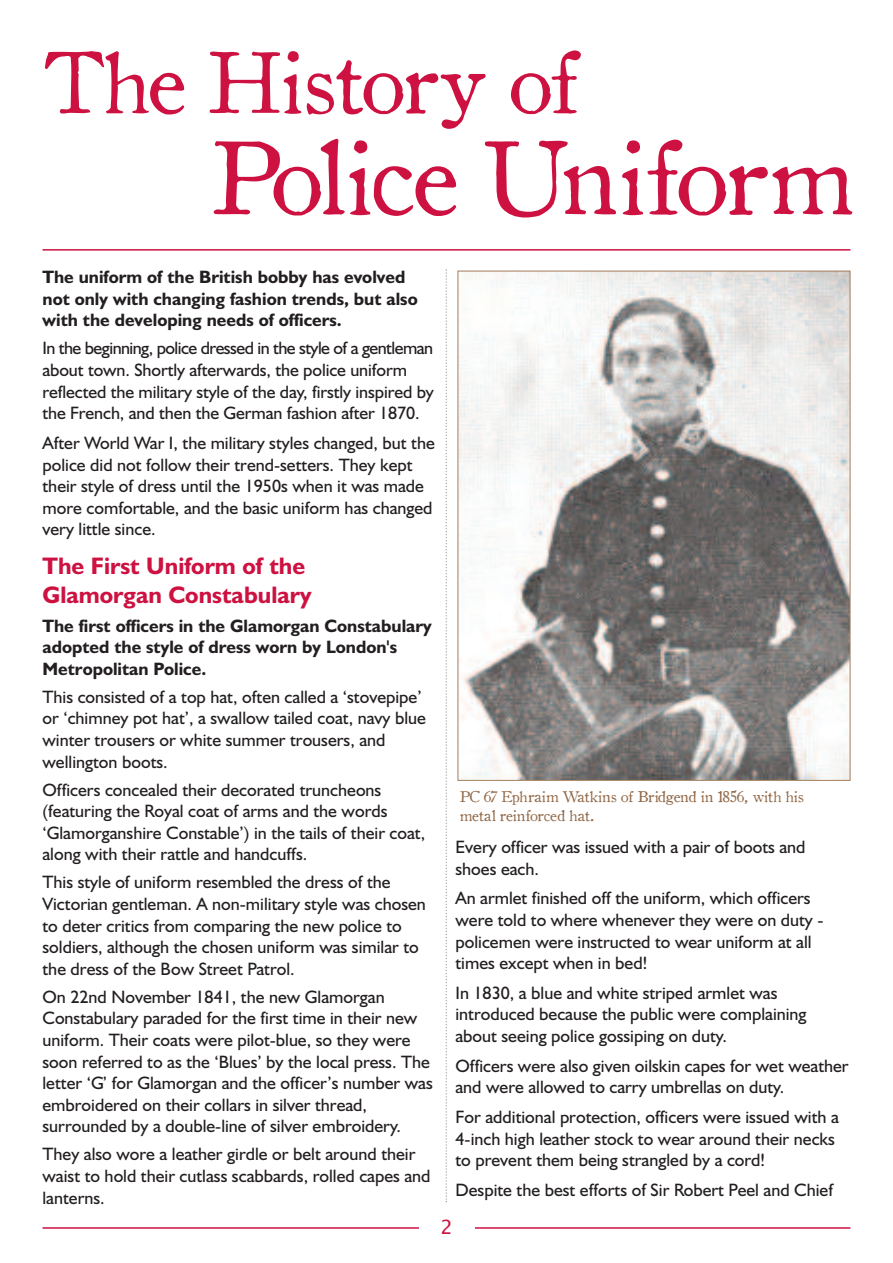
<style>
.page{position:relative;width:893px;height:1263px;background:#fff}
.page>*{position:absolute;margin:0;border:0;box-sizing:border-box;transform-origin:0 0}
.t1{font:101.4px "Old Style 1 HPLHS";letter-spacing:-.01em;color:#cd1141}
.t2{font:85.05px "Old Style 1 HPLHS";letter-spacing:-.01em;color:#cd1141}
.t3{font:700 24px/28.8px "Humanist 521 BT";color:#cd1141}
.t4{font:19.5px "Lucida Grande";color:#cd1141}
.t5{font:18px/21.6px "Humanist 521 BT";color:#231f20}
.t6{font:700 18px/21.6px "Humanist 521 BT";color:#231f20}
.t7{font:15px/19.2px "Old Style 1 HPLHS";color:#936948}
</style>
<div class="page">
<hr style="left:43px;top:1227px;width:807px;height:2px;background:#cd1141">
<div style="left:419px;top:1212px;width:55px;height:32px;background:#fff"></div>
<hr style="left:43px;top:249px;width:807px;height:2px;background:#cd1141">
<img style="left:460px;top:273px;width:388px;height:506px">
<svg style="left:446px;top:269px;width:1px;height:933px"></svg>
<h2 class="t2" style="left:43px;top:19px;width:538px">The History of</h2>
<h1 class="t1" style="left:211px;top:102px;width:643px">Police Uniform</h1>
<p class="t6" style="left:43px;top:268px;width:377px">The uniform of the British bobby has evolved not only with changing fashion trends, but also with the developing needs of officers.</p>
<p class="t5" style="left:43px;top:340px;width:393px">In the beginning, police dressed in the style of a gentleman about town. Shortly afterwards, the police uniform reflected the military style of the day, firstly inspired by the French, and then the German fashion after 1870.</p>
<p class="t5" style="left:43px;top:434px;width:394px">After World War I, the military styles changed, but the police did not follow their trend-setters. They kept their style of dress until the 1950s when it was made more comfortable, and the basic uniform has changed very little since.</p>
<h3 class="t3" style="left:43px;top:554px;width:270px">The First Uniform of the<br>Glamorgan Constabulary</h3>
<p class="t6" style="left:43px;top:617px;width:391px">The first officers in the Glamorgan Constabulary adopted the style of dress worn by London's<br>Metropolitan Police.</p>
<p class="t5" style="left:43px;top:688px;width:385px">This consisted of a top hat, often called a ‘stovepipe’ or ‘chimney pot hat’, a swallow tailed coat, navy blue winter trousers or white summer trousers, and wellington boots.</p>
<p class="t5" style="left:43px;top:781px;width:384px">Officers concealed their decorated truncheons (featuring the Royal coat of arms and the words ‘Glamorganshire Constable’) in the tails of their coat, along with their rattle and handcuffs.</p>
<p class="t5" style="left:43px;top:873px;width:385px">This style of uniform resembled the dress of the Victorian gentleman. A non-military style was chosen to deter critics from comparing the new police to soldiers, although the chosen uniform was similar to the dress of the Bow Street Patrol.</p>
<p class="t5" style="left:43px;top:988px;width:392px">On 22nd November 1841, the new Glamorgan Constabulary paraded for the first time in their new uniform. Their coats were pilot-blue, so they were soon referred to as the ‘Blues’ by the local press. The letter ‘G’ for Glamorgan and the officer’s number was embroidered on their collars in silver thread, surrounded by a double-line of silver embroidery.</p>
<p class="t5" style="left:43px;top:1145px;width:390px">They also wore a leather girdle or belt around their waist to hold their cutlass scabbards, rolled capes and lanterns.</p>
<p class="t7" style="left:460px;top:786px;width:345px">PC 67 Ephraim Watkins of Bridgend in 1856, with his metal reinforced hat.</p>
<p class="t5" style="left:455px;top:838px;width:352px">Every officer was issued with a pair of boots and shoes each.</p>
<p class="t5" style="left:455px;top:889px;width:370px">An armlet finished off the uniform, which officers were told to where whenever they were on duty - policemen were instructed to wear uniform at all times except when in bed!</p>
<p class="t5" style="left:455px;top:984px;width:353px">In 1830, a blue and white striped armlet was introduced because the public were complaining about seeing police gossiping on duty.</p>
<p class="t5" style="left:455px;top:1057px;width:395px">Officers were also given oilskin capes for wet weather and were allowed to carry umbrellas on duty.</p>
<p class="t5" style="left:455px;top:1108px;width:385px">For additional protection, officers were issued with a<br>4-inch high leather stock to wear around their necks to prevent them being strangled by a cord!</p>
<p class="t5" style="left:455px;top:1181px;width:379px">Despite the best efforts of Sir Robert Peel and Chief</p>
<p class="t4" style="left:441px;top:1215px;width:14px">2</p>
</div>
